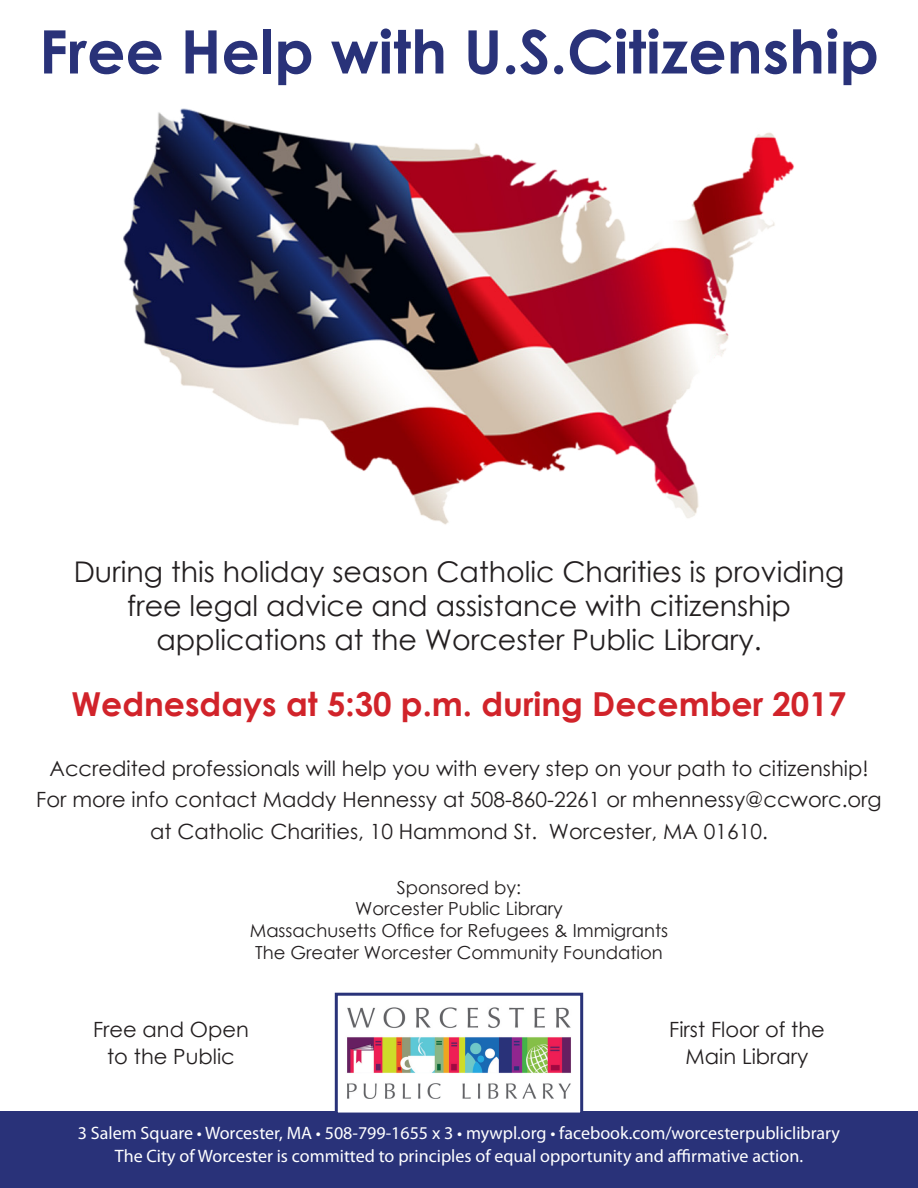
<style>
.page{position:relative;width:918px;height:1188px;background:#fff}
.page>*{position:absolute;margin:0;border:0;box-sizing:border-box;transform-origin:0 0}
.t1{font:700 60px "Century Gothic";color:#293279}
.t2{font:700 33px "Century Gothic";color:#d1232a}
.t3{font:28.5px/34.2px "Century Gothic";color:#231f20;text-align:center}
.t4{font:21px "Century Gothic";color:#231f20}
.t5{font:18px "Myriad Pro";color:#fff}
.t6{font:18px "Century Gothic";color:#231f20}
</style>
<div class="page">
<div style="left:0;top:1112px;width:918px;height:76px;background:#293279"></div>
<img style="left:347px;top:1007px;width:224px;height:92px">
<div style="left:335px;top:993px;width:248px;height:123px;border:3px solid #293279"></div>
<img style="left:123px;top:108px;width:671px;height:417px">
<p class="t1" style="left:39px;top:6px;width:842px">Free Help with U.S.Citizenship</p>
<p class="t3" style="left:74px;top:554px;width:772px">During this holiday season Catholic Charities is providing free legal advice and assistance with citizenship</p>
<p class="t3" style="left:156px;top:623px;width:607px">applications at the Worcester Public Library.</p>
<p class="t2" style="left:72px;top:678px;width:776px">Wednesdays at 5:30 p.m. during December 2017</p>
<p class="t4" style="left:49px;top:754px;width:821px">Accredited professionals will help you with every step on your path to citizenship!</p>
<p class="t4" style="left:36px;top:785px;width:847px">For more info contact Maddy Hennessy at 508-860-2261 or mhennessy@ccworc.org</p>
<p class="t4" style="left:150px;top:817px;width:619px">at Catholic Charities, 10 Hammond St. Worcester, MA 01610.</p>
<p class="t6" style="left:397px;top:875px;width:126px">Sponsored by:</p>
<p class="t6" style="left:355px;top:896px;width:209px">Worcester Public Library</p>
<p class="t6" style="left:250px;top:918px;width:420px">Massachusetts Office for Refugees &amp; Immigrants</p>
<p class="t6" style="left:255px;top:939px;width:409px">The Greater Worcester Community Foundation</p>
<p class="t4" style="left:93px;top:1015px;width:158px">Free and Open</p>
<p class="t4" style="left:107px;top:1042px;width:129px">to the Public</p>
<p class="t4" style="left:669px;top:1015px;width:157px">First Floor of the</p>
<p class="t4" style="left:686px;top:1042px;width:124px">Main Library</p>
<p class="t5" style="left:78px;top:1121px;width:764px">3 Salem Square • Worcester, MA • 508-799-1655 x 3 • mywpl.org • facebook.com/worcesterpubliclibrary</p>
<p class="t5" style="left:115px;top:1145px;width:690px">The City of Worcester is committed to principles of equal opportunity and affirmative action.</p>
</div>
